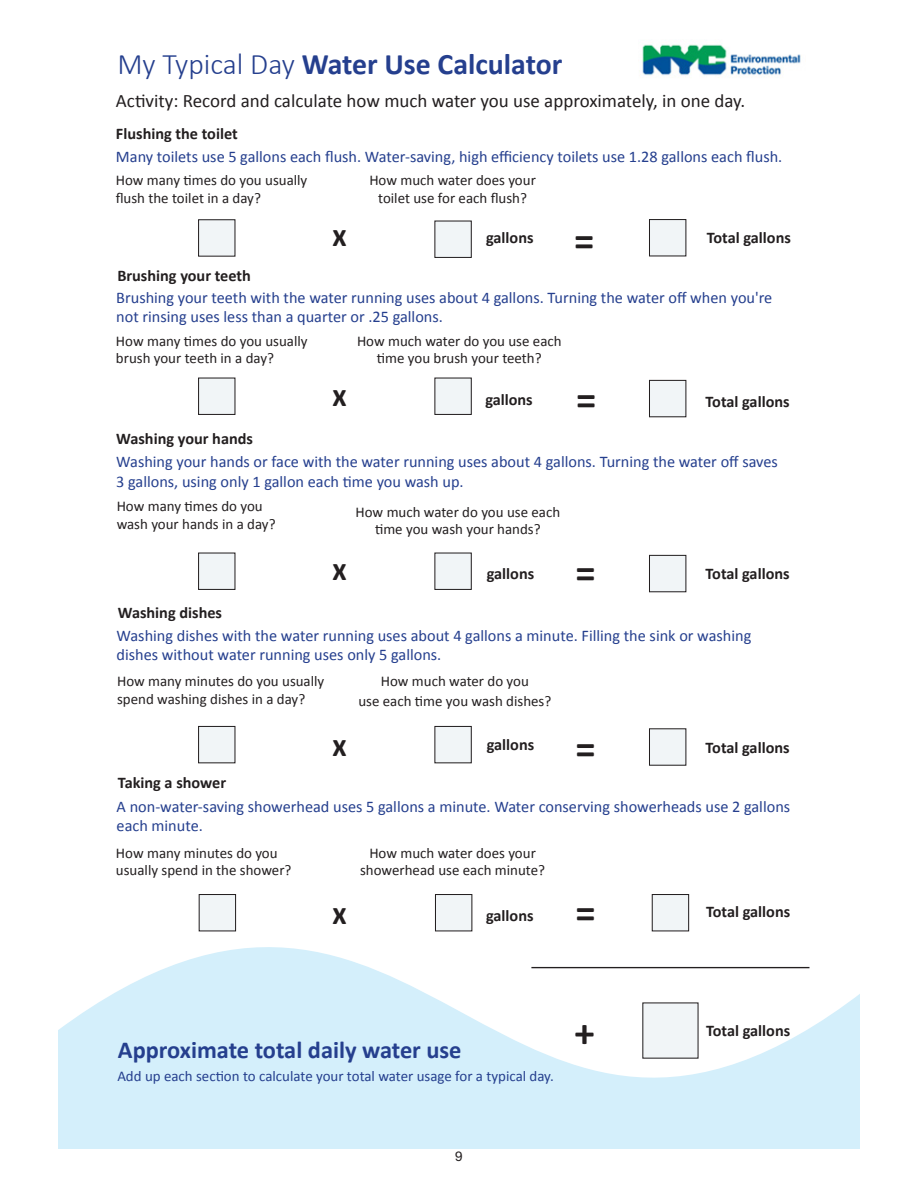
<style>
.page{position:relative;width:918px;height:1188px;background:#fff}
.page>*{position:absolute;margin:0;border:0;box-sizing:border-box;transform-origin:0 0}
.t1{font:700 40.65px "Calibri";color:#231f20}
.t2{font:700 29.85px "Calibri";color:#253f8e}
.t3{font:700 24.45px "Calibri";color:#253f8e}
.t4{font:19.05px "Calibri";color:#231f20}
.t5{font:16.2px/23.4px "Calibri";color:#253f8e}
.t6{font:700 16.2px "Calibri";color:#231f20}
.t7{font:14.85px/17.9px "Calibri";color:#231f20}
.t8{font:14.85px "Calibri";color:#253f8e}
.t9{font:13.5px "Helvetica Neue";color:#231f20}
.s1{font-weight:300}
.s2{font-weight:700;color:#231f20}
</style>
<div class="page">
<svg style="left:58px;top:755px;width:802px;height:394px"></svg>
<img style="left:642px;top:44px;width:159px;height:34px">
<div style="left:199px;top:220px;width:36px;height:36px;background:#f1f5f7"></div>
<div style="left:198px;top:219px;width:37px;height:38px;border:1px solid #231f20"></div>
<div style="left:435px;top:221px;width:36px;height:36px;background:#f1f5f7"></div>
<div style="left:434px;top:221px;width:38px;height:37px;border:1px solid #231f20"></div>
<div style="left:649px;top:220px;width:37px;height:36px;background:#f1f5f7"></div>
<div style="left:649px;top:219px;width:37px;height:37px;border:1px solid #231f20"></div>
<div style="left:199px;top:378px;width:36px;height:36px;background:#f1f5f7"></div>
<div style="left:198px;top:378px;width:37px;height:37px;border:1px solid #231f20"></div>
<div style="left:435px;top:378px;width:36px;height:36px;background:#f1f5f7"></div>
<div style="left:434px;top:378px;width:38px;height:37px;border:1px solid #231f20"></div>
<div style="left:649px;top:380px;width:37px;height:37px;background:#f1f5f7"></div>
<div style="left:649px;top:380px;width:37px;height:37px;border:1px solid #231f20"></div>
<div style="left:199px;top:553px;width:36px;height:36px;background:#f1f5f7"></div>
<div style="left:198px;top:553px;width:37px;height:37px;border:1px solid #231f20"></div>
<div style="left:435px;top:553px;width:36px;height:36px;background:#f1f5f7"></div>
<div style="left:434px;top:553px;width:38px;height:37px;border:1px solid #231f20"></div>
<div style="left:649px;top:555px;width:37px;height:37px;background:#f1f5f7"></div>
<div style="left:649px;top:555px;width:37px;height:37px;border:1px solid #231f20"></div>
<div style="left:199px;top:726px;width:36px;height:37px;background:#f1f5f7"></div>
<div style="left:198px;top:726px;width:37px;height:37px;border:1px solid #231f20"></div>
<div style="left:435px;top:726px;width:36px;height:37px;background:#f1f5f7"></div>
<div style="left:434px;top:726px;width:38px;height:37px;border:1px solid #231f20"></div>
<div style="left:649px;top:729px;width:37px;height:36px;background:#f1f5f7"></div>
<div style="left:199px;top:895px;width:37px;height:36px;background:#f1f5f7"></div>
<div style="left:199px;top:894px;width:37px;height:37px;border:1px solid #231f20"></div>
<div style="left:435px;top:895px;width:37px;height:36px;background:#f1f5f7"></div>
<div style="left:435px;top:894px;width:37px;height:37px;border:1px solid #231f20"></div>
<div style="left:652px;top:895px;width:37px;height:36px;background:#f1f5f7"></div>
<div style="left:652px;top:894px;width:37px;height:37px;border:1px solid #231f20"></div>
<div style="left:643px;top:1003px;width:55px;height:55px;background:#f1f5f7"></div>
<hr style="left:531px;top:967px;width:278px;height:1px;background:#231f20">
<p class="t2" style="left:117px;top:45px;width:447px"><span class="s1">My Typical Day</span> Water Use Calculator</p>
<p class="t4" style="left:116px;top:89px;width:631px">Activity: Record and calculate how much water you use approximately, in one day.</p>
<p class="t5" style="left:116px;top:122px;width:668px"><span class="s2">Flushing the toilet<br></span>Many toilets use 5 gallons each flush. Water-saving, high efficiency toilets use 1.28 gallons each flush.</p>
<p class="t7" style="left:116px;top:171px;width:193px">How many times do you usually flush the toilet in a day?</p>
<p class="t7" style="left:369px;top:171px;width:168px;text-align:center">How much water does your toilet use for each flush?</p>
<p class="t1" style="left:333px;top:221px;width:16px">X</p>
<p class="t6" style="left:707px;top:227px;width:86px">Total gallons</p>
<p class="t5" style="left:116px;top:265px;width:658px;line-height:21.3px"><span class="s2">Brushing your teeth<br></span>Brushing your teeth with the water running uses about 4 gallons. Turning the water off when you're</p>
<p class="t5" style="left:116px;top:305px;width:328px">not rinsing uses less than a quarter or .25 gallons.</p>
<p class="t7" style="left:116px;top:332px;width:193px">How many times do you usually brush your teeth in a day?</p>
<p class="t7" style="left:357px;top:332px;width:206px;text-align:center">How much water do you use each time you brush your teeth?</p>
<p class="t6" style="left:706px;top:391px;width:86px">Total gallons</p>
<p class="t6" style="left:486px;top:227px;width:49px">gallons</p>
<p class="t1" style="left:574px;top:215px;width:22px">=</p>
<p class="t1" style="left:333px;top:381px;width:16px">X</p>
<p class="t6" style="left:485px;top:389px;width:49px">gallons</p>
<p class="t1" style="left:576px;top:374px;width:22px">=</p>
<p class="t5" style="left:116px;top:427px;width:663px"><span class="s2">Washing your hands<br></span>Washing your hands or face with the water running uses about 4 gallons. Turning the water off saves</p>
<p class="t5" style="left:116px;top:470px;width:349px">3 gallons, using only 1 gallon each time you wash up.</p>
<p class="t7" style="left:117px;top:497px;width:160px">How many times do you wash your hands in a day?</p>
<p class="t7" style="left:356px;top:503px;width:206px;text-align:center">How much water do you use each time you wash your hands?</p>
<p class="t1" style="left:333px;top:554px;width:16px">X</p>
<p class="t6" style="left:487px;top:563px;width:49px">gallons</p>
<p class="t1" style="left:575px;top:547px;width:22px">=</p>
<p class="t6" style="left:706px;top:563px;width:86px">Total gallons</p>
<p class="t5" style="left:117px;top:601px;width:636px"><span class="s2">Washing dishes<br></span>Washing dishes with the water running uses about 4 gallons a minute. Filling the sink or washing</p>
<p class="t5" style="left:117px;top:643px;width:326px">dishes without water running uses only 5 gallons.</p>
<p class="t7" style="left:117px;top:672px;width:209px">How many minutes do you usually spend washing dishes in a day?</p>
<p class="t7" style="left:358px;top:671px;width:194px;line-height:19.5px;text-align:center">How much water do you<br>use each time you wash dishes?</p>
<p class="t1" style="left:333px;top:730px;width:16px">X</p>
<p class="t6" style="left:487px;top:734px;width:49px">gallons</p>
<p class="t1" style="left:575px;top:722px;width:22px">=</p>
<p class="t6" style="left:706px;top:737px;width:86px">Total gallons</p>
<p class="t5" style="left:117px;top:771px;width:675px"><span class="s2">Taking a shower<br></span>A non-water-saving showerhead uses 5 gallons a minute. Water conserving showerheads use 2 gallons</p>
<p class="t5" style="left:117px;top:814px;width:88px">each minute.</p>
<p class="t7" style="left:116px;top:844px;width:177px">How many minutes do you usually spend in the shower?</p>
<p class="t7" style="left:360px;top:844px;width:186px;text-align:center">How much water does your showerhead use each minute?</p>
<p class="t1" style="left:333px;top:899px;width:16px">X</p>
<p class="t6" style="left:486px;top:905px;width:49px">gallons</p>
<p class="t1" style="left:575px;top:886px;width:22px">=</p>
<p class="t3" style="left:118px;top:1034px;width:345px">Approximate total daily water use</p>
<p class="t8" style="left:117px;top:1067px;width:438px">Add up each section to calculate your total water usage for a typical day.</p>
<p class="t1" style="left:575px;top:1006px;width:22px">+</p>
<p class="t9" style="left:455px;top:1148px;width:9px">9</p>
<p class="t6" style="left:706px;top:901px;width:86px">Total gallons</p>
<p class="t6" style="left:706px;top:1020px;width:86px">Total gallons</p>
</div>
